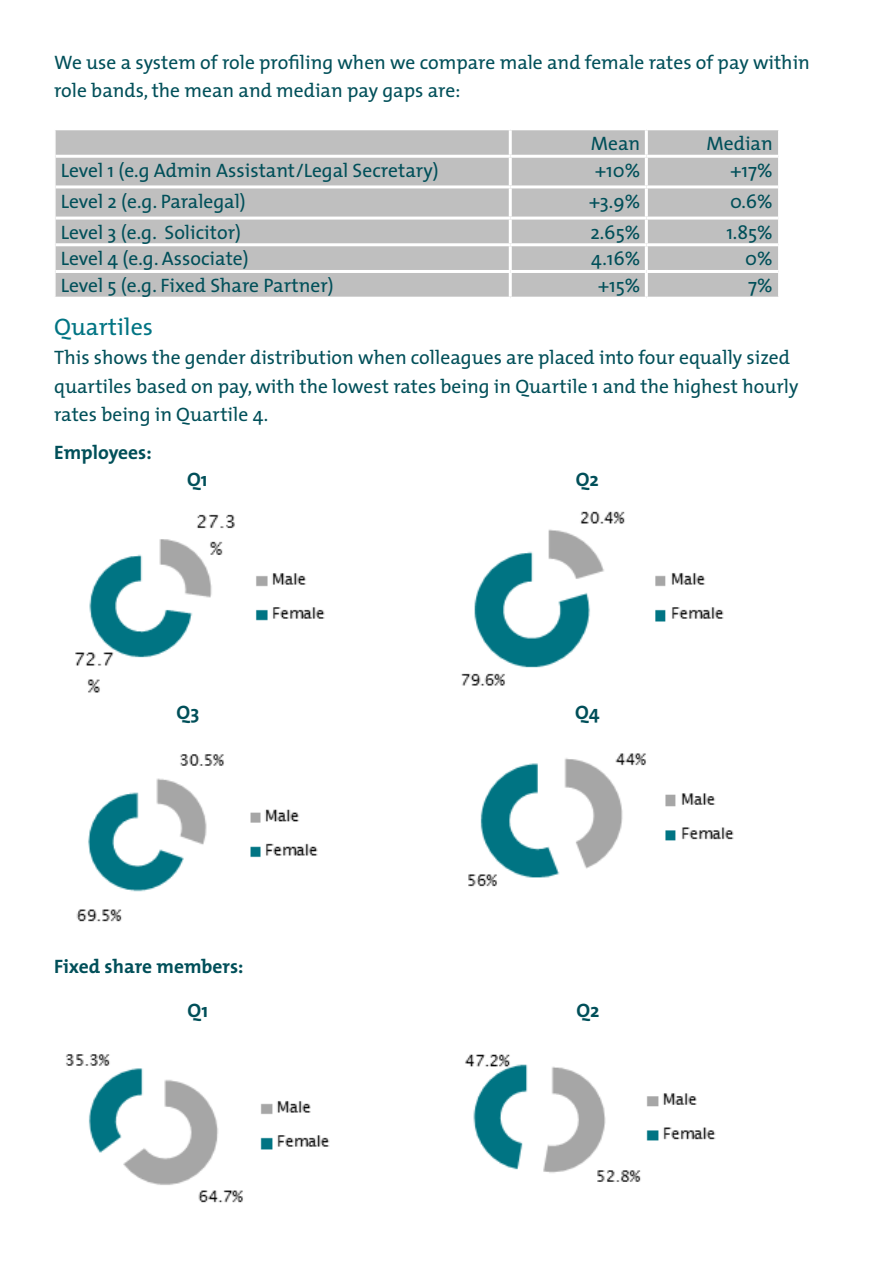
<style>
.page{position:relative;width:893px;height:1263px;background:#fff}
.page>*{position:absolute;margin:0;border:0;box-sizing:border-box;transform-origin:0 0}
.t1{font:24px "The Mix";color:#007483}
.t2{font:19.5px/28.5px "The Mix";color:#004f59}
.t3{font:700 19.5px "The Mix";color:#004f59}
</style>
<div class="page">
<img style="left:76px;top:754px;width:242px;height:168px">
<img style="left:468px;top:753px;width:266px;height:134px">
<img style="left:75px;top:514px;width:250px;height:179px">
<img style="left:461px;top:511px;width:263px;height:175px">
<div style="left:56px;top:130px;width:722px;height:167px;background:#bfbfbf"></div>
<hr style="left:509px;top:130px;width:3px;height:25px;background:#fff">
<hr style="left:645px;top:130px;width:3px;height:25px;background:#fff">
<hr style="left:56px;top:155px;width:454px;height:3px;background:#fff">
<hr style="left:510px;top:155px;width:136px;height:3px;background:#fff">
<hr style="left:509px;top:158px;width:3px;height:27px;background:#fff">
<hr style="left:646px;top:155px;width:132px;height:3px;background:#fff">
<hr style="left:645px;top:158px;width:3px;height:27px;background:#fff">
<hr style="left:56px;top:185px;width:454px;height:3px;background:#fff">
<hr style="left:510px;top:185px;width:136px;height:3px;background:#fff">
<hr style="left:509px;top:188px;width:3px;height:29px;background:#fff">
<hr style="left:646px;top:185px;width:132px;height:3px;background:#fff">
<hr style="left:645px;top:188px;width:3px;height:29px;background:#fff">
<hr style="left:56px;top:217px;width:454px;height:3px;background:#fff">
<hr style="left:510px;top:217px;width:136px;height:3px;background:#fff">
<hr style="left:509px;top:220px;width:3px;height:23px;background:#fff">
<hr style="left:646px;top:217px;width:132px;height:3px;background:#fff">
<hr style="left:645px;top:220px;width:3px;height:23px;background:#fff">
<hr style="left:56px;top:243px;width:454px;height:3px;background:#fff">
<hr style="left:510px;top:243px;width:136px;height:3px;background:#fff">
<hr style="left:509px;top:246px;width:3px;height:24px;background:#fff">
<hr style="left:646px;top:243px;width:132px;height:3px;background:#fff">
<hr style="left:645px;top:246px;width:3px;height:24px;background:#fff">
<hr style="left:56px;top:270px;width:454px;height:3px;background:#fff">
<hr style="left:510px;top:270px;width:136px;height:3px;background:#fff">
<hr style="left:509px;top:273px;width:3px;height:24px;background:#fff">
<hr style="left:646px;top:270px;width:132px;height:3px;background:#fff">
<hr style="left:645px;top:273px;width:3px;height:24px;background:#fff">
<img style="left:66px;top:1054px;width:264px;height:149px">
<img style="left:465px;top:1054px;width:251px;height:128px">
<p class="t2" style="left:54px;top:48px;width:757px">We use a system of role profiling when we compare male and female rates of pay within role bands, the mean and median pay gaps are:</p>
<p class="t2" style="left:591px;top:130px;width:51px">Mean</p>
<p class="t2" style="left:707px;top:130px;width:68px">Median</p>
<p class="t2" style="left:61px;top:156px;width:379px">Level 1 (e.g Admin Assistant/Legal Secretary)</p>
<p class="t2" style="left:595px;top:156px;width:47px">+10%</p>
<p class="t2" style="left:730px;top:156px;width:44px">+17%</p>
<p class="t2" style="left:61px;top:187px;width:186px">Level 2 (e.g. Paralegal)</p>
<p class="t2" style="left:589px;top:187px;width:53px">+3.9%</p>
<p class="t2" style="left:730px;top:187px;width:44px">0.6%</p>
<p class="t2" style="left:61px;top:218px;width:182px">Level 3 (e.g. Solicitor)</p>
<p class="t2" style="left:590px;top:218px;width:51px">2.65%</p>
<p class="t2" style="left:726px;top:218px;width:48px">1.85%</p>
<p class="t2" style="left:61px;top:245px;width:189px">Level 4 (e.g. Associate)</p>
<p class="t2" style="left:591px;top:245px;width:51px">4.16%</p>
<p class="t2" style="left:745px;top:245px;width:29px">0%</p>
<p class="t2" style="left:61px;top:271px;width:274px">Level 5 (e.g. Fixed Share Partner)</p>
<p class="t2" style="left:598px;top:271px;width:44px">+15%</p>
<p class="t2" style="left:748px;top:271px;width:26px">7%</p>
<p class="t1" style="left:54px;top:312px;width:100px">Quartiles</p>
<p class="t2" style="left:54px;top:344px;width:746px">This shows the gender distribution when colleagues are placed into four equally sized quartiles based on pay, with the lowest rates being in Quartile 1 and the highest hourly rates being in Quartile 4.</p>
<p class="t3" style="left:54px;top:440px;width:99px">Employees:</p>
<p class="t3" style="left:187px;top:467px;width:22px">Q1</p>
<p class="t3" style="left:576px;top:467px;width:25px">Q2</p>
<p class="t3" style="left:177px;top:700px;width:24px">Q3</p>
<p class="t3" style="left:575px;top:700px;width:26px">Q4</p>
<p class="t3" style="left:54px;top:954px;width:191px">Fixed share members:</p>
<p class="t3" style="left:188px;top:998px;width:22px">Q1</p>
<p class="t3" style="left:576px;top:998px;width:25px">Q2</p>
</div>
